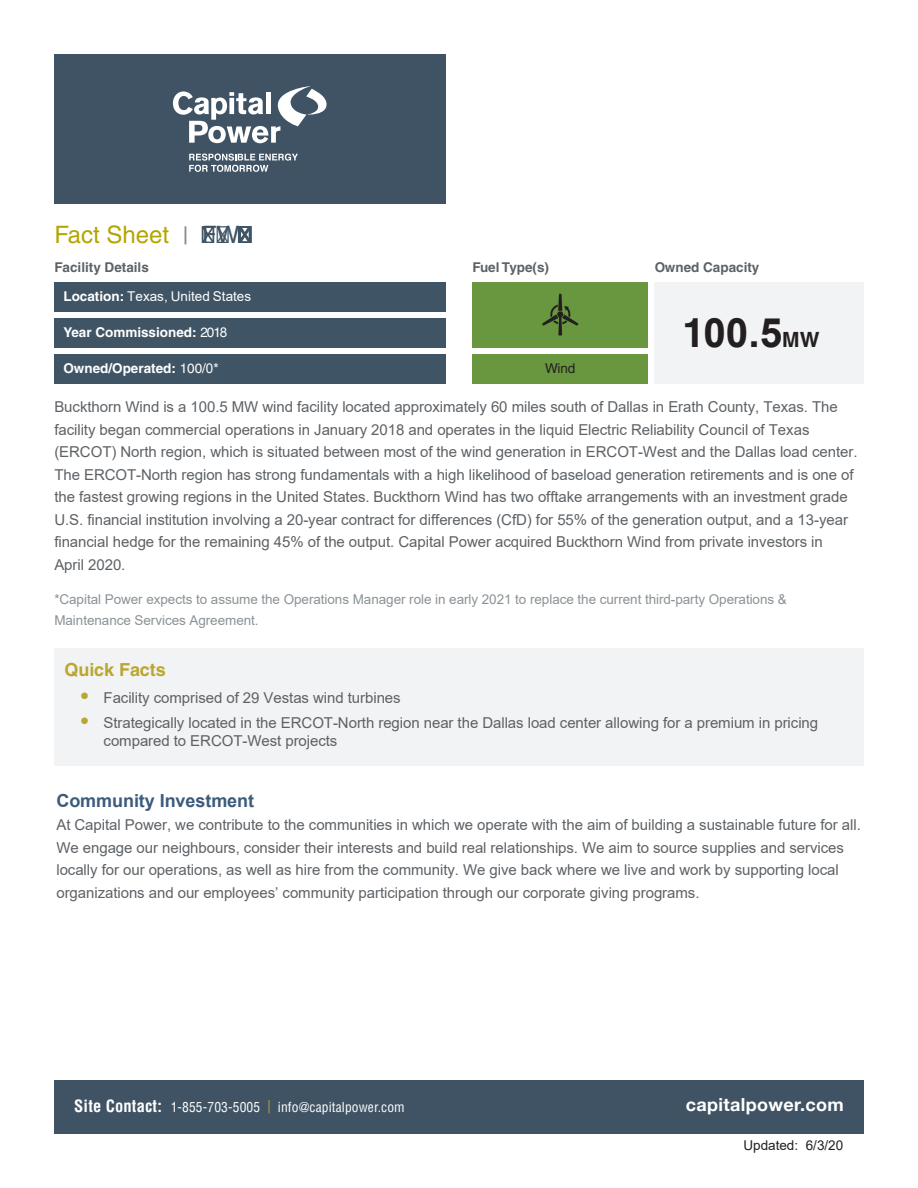
<style>
.page{position:relative;width:918px;height:1188px;background:#fff}
.page>*{position:absolute;margin:0;border:0;box-sizing:border-box;transform-origin:0 0}
.t1{font:700 40.5px "Arial";color:#231f20}
.t2{font:24px "Helvetica LT Std";color:#3f5465}
.t3{font:700 18px "Arial";letter-spacing:-.005em;color:#3d5b7c}
.t4{font:700 18px "Helvetica Neue";letter-spacing:.02em;color:#fff}
.t5{font:700 18px "Helvetica LT Std";letter-spacing:-.005em;color:#baa731}
.t6{font:15px/22.5px "Arial";letter-spacing:-.005em;color:#5d6266}
.t7{font:13.5px/20.2px "Arial";letter-spacing:-.005em;color:#8b9296}
.t8{font:condensed 13.5px "Helvetica LT Std";letter-spacing:.01em;color:#fff}
.t9{font:700 13.5px "Helvetica LT Std";color:#fff}
.t10{font:700 13.5px "Helvetica LT Std";color:#5d6266}
.t11{font:13.5px "Arial";color:#fff}
.t12{font:13.5px "Arial";color:#231f20}
.t13{font:13.5px "Helvetica LT Std";color:#231f20}
.s1{color:#b5a501}
.s2{color:#898a8e}
.s3{font-family:"Helvetica LT Std";font-weight:700}
.s4{font-weight:400}
.s5{font-family:"Arial";font-weight:400}
.s6{font-family:"Helvetica LT Std"}
.s7{font-family:"Helvetica LT Std";font-size:21px}
.s8{font-family:"Helvetica LT Std";font-weight:700;font-size:19.95px;color:#baa731}
.s9{font-weight:700;font-size:16.5px}
.s10{color:#baa731}
</style>
<div class="page">
<div style="left:472px;top:354px;width:176px;height:29px;background:#69973f"></div>
<div style="left:472px;top:282px;width:176px;height:65px;background:#69973f"></div>
<svg style="left:542px;top:294px;width:36px;height:42px"></svg>
<div style="left:54px;top:1080px;width:810px;height:54px;background:#405364"></div>
<div style="left:655px;top:282px;width:209px;height:101px;background:#f2f3f4"></div>
<div style="left:54px;top:282px;width:392px;height:29px;background:#3f5465"></div>
<div style="left:54px;top:318px;width:392px;height:29px;background:#3f5465"></div>
<div style="left:54px;top:354px;width:392px;height:29px;background:#3f5465"></div>
<div style="left:54px;top:54px;width:392px;height:150px;background:#405364"></div>
<svg style="left:173px;top:86px;width:154px;height:57px"></svg>
<svg style="left:189px;top:154px;width:109px;height:18px"></svg>
<div style="left:54px;top:648px;width:810px;height:118px;background:#f2f3f4"></div>
<h2 class="t2" style="left:54px;top:221px;width:199px"><span class="s1">Fact Sheet</span> <span class="s2">|</span> %XFNWKRUQ:LQG</h2>
<p class="t10" style="left:54px;top:259px;width:96px">Facility Details</p>
<p class="t11" style="left:63px;top:287px;width:189px"><span class="s3">Location:</span> Texas, United States</p>
<p class="t9" style="left:63px;top:324px;width:165px">Year Commissioned: <span class="s4">201</span><span class="s5">8</span></p>
<p class="t9" style="left:63px;top:360px;width:157px">Owned/Operated: <span class="s4">100/</span><span class="s5">0*</span></p>
<p class="t10" style="left:472px;top:259px;width:78px">Fuel Type(s)</p>
<p class="t10" style="left:655px;top:259px;width:106px">Owned Capacity</p>
<p class="t13" style="left:545px;top:360px;width:32px">Wind</p>
<h1 class="t1" style="left:682px;top:305px;width:139px"><span class="s6">1</span>00.5<span class="s7">MW</span></h1>
<p class="t6" style="left:54px;top:396px;width:805px">Buckthorn Wind is a 100.5 MW wind facility located approximately 60 miles south of Dallas in Erath County, Texas. The facility began commercial operations in January 2018 and operates in the liquid Electric Reliability Council of Texas (ERCOT) North region, which is situated between most of the wind generation in ERCOT-West and the Dallas load center.<br>The ERCOT-North region has strong fundamentals with a high likelihood of baseload generation retirements and is one of the fastest growing regions in the United States. Buckthorn Wind has two offtake arrangements with an investment grade U.S. financial institution involving a 20-year contract for differences (CfD) for 55% of the generation output, and a 13-year financial hedge for the remaining 45% of the output. Capital Power acquired Buckthorn Wind from private investors in<br>April 2020.</p>
<p class="t7" style="left:54px;top:589px;width:734px">*Capital Power expects to assume the Operations Manager role in early 2021 to replace the current third-party Operations &amp;<br>Maintenance Services Agreement.</p>
<p class="t5" style="left:65px;top:659px;width:103px">Quick Facts</p>
<p class="t6" style="left:81px;top:687px;width:321px"><span class="s8">•</span> Facility comprised of 29 Vestas wind turbines</p>
<p class="t6" style="left:104px;top:714px;width:716px;line-height:18px;text-indent:-23px"><span class="s8">•</span> Strategically located in the ERCOT-North region near the Dallas load center allowing for a premium in pricing compared to ERCOT-West projects</p>
<p class="t3" style="left:56px;top:788px;width:199px">Community Investment</p>
<p class="t6" style="left:56px;top:814px;width:806px">At Capital Power, we contribute to the communities in which we operate with the aim of building a sustainable future for all.<br>We engage our neighbours, consider their interests and build real relationships. We aim to source supplies and services locally for our operations, as well as hire from the community. We give back where we live and work by supporting local organizations and our employees’ community participation through our corporate giving programs.</p>
<p class="t8" style="left:74px;top:1098px;width:332px"><span class="s9">Site Contact:</span> 1-855-703-5005 <span class="s10">|</span> info@capitalpower.com</p>
<p class="t4" style="left:686px;top:1091px;width:159px">capitalpower.com</p>
<p class="t12" style="left:743px;top:1136px;width:101px">Updated: 6/3/20</p>
</div>
